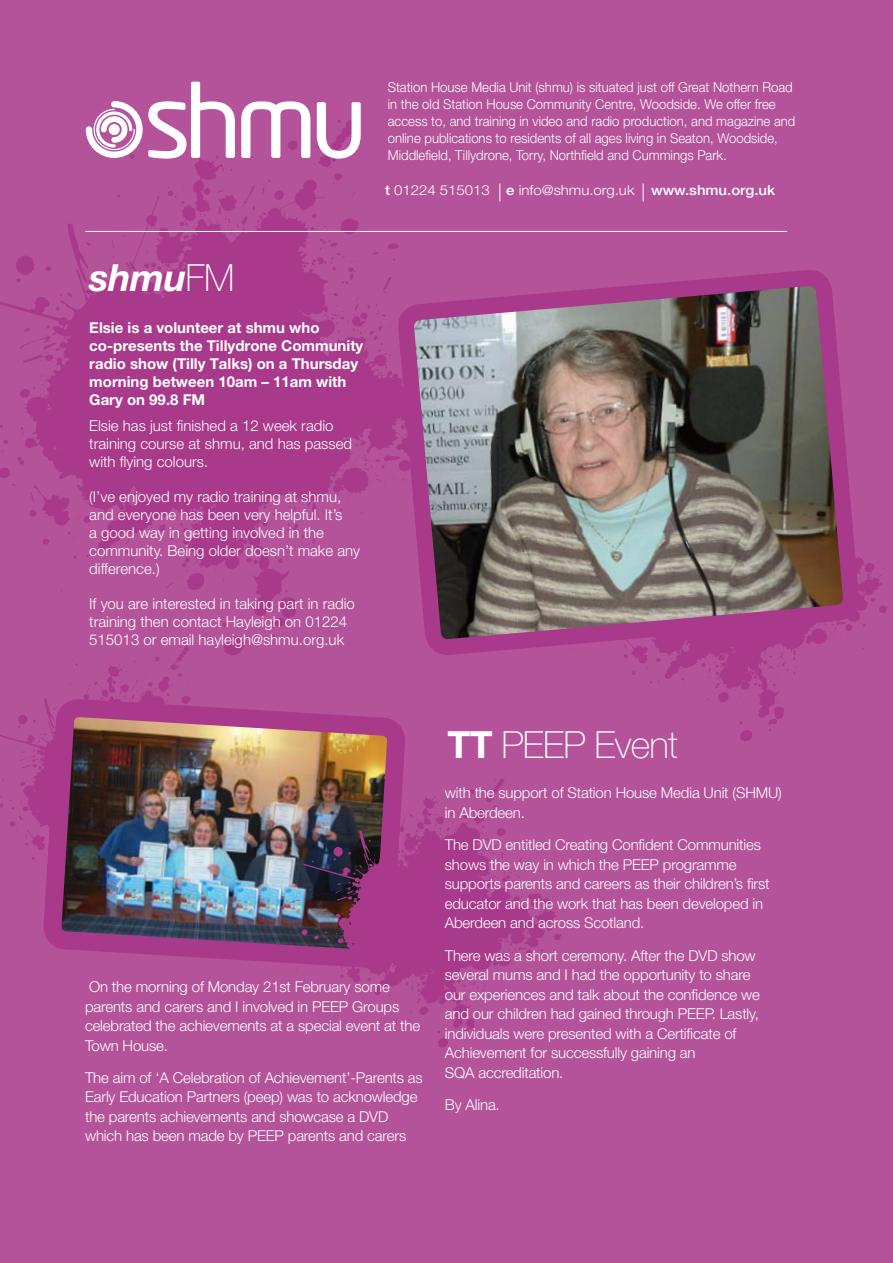
<style>
.page{position:relative;width:893px;height:1263px;background:#b45399}
.page>*{position:absolute;margin:0;border:0;box-sizing:border-box;transform-origin:0 0}
.t1{font:100 37.5px "Helvetica Neue LT Pro";letter-spacing:-.02em;color:#fff}
.t2{font:italic 700 37.5px "Helvetica Neue LT Pro";color:#fff}
.t3{font:300 15px/19.5px "Helvetica Neue LT Pro";letter-spacing:-.01em;color:#fff}
.t4{font:700 15px/18px "Helvetica Neue LT Pro";color:#fff}
.t5{font:300 13.8px "Helvetica Neue LT Pro";color:#fff;scale:1.08 1}
.t6{font:300 13.65px/17px "Helvetica Neue LT Pro";color:#fff;scale:.96 1}
.s1{font-weight:500}
.s2{font-weight:100;font-style:normal}
.s3{font-weight:700}
</style>
<div class="page">
<hr style="left:85px;top:231px;width:702px;height:1px;background:#fff">
<svg style="left:499px;top:183px;width:1px;height:18px"></svg>
<svg style="left:643px;top:183px;width:1px;height:18px"></svg>
<svg style="left:854px;top:546px;width:34px;height:103px"></svg>
<svg style="left:241px;top:101px;width:69px;height:52px"></svg>
<svg style="left:317px;top:102px;width:44px;height:51px"></svg>
<svg style="left:86px;top:82px;width:149px;height:71px"></svg>
<div style="left:109px;top:124px;width:11px;height:11px;background:#fff;border-radius:50%"></div>
<img style="left:415px;top:274px;width:439px;height:468px">
<svg style="left:0;top:715px;width:34px;height:145px"></svg>
<img style="left:34px;top:153px;width:381px;height:810px">
<svg style="left:290px;top:778px;width:272px;height:270px"></svg>
<p class="t6" style="left:388px;top:78px;width:426px">Station House Media Unit (shmu) is situated just off Great Nothern Road in the old Station House Community Centre, Woodside. We offer free access to, and training in video and radio production, and magazine and online publications to residents of all ages living in Seaton, Woodside, Middlefield, Tillydrone, Torry, Northfield and Cummings Park.</p>
<p class="t5" style="left:385px;top:182px;width:363px"><span class="s1">t</span> 01224 515013 <span class="s1">e</span> info@shmu.org.uk <span class="s1">www.shmu.org.uk</span></p>
<h1 class="t2" style="left:89px;top:255px;width:147px">shmu<span class="s2">FM</span></h1>
<p class="t4" style="left:89px;top:318px;width:276px">Elsie is a volunteer at shmu who co-presents the Tillydrone Community radio show (Tilly Talks) on a Thursday morning between 10am – 11am with<br>Gary on 99.8 FM</p>
<p class="t3" style="left:89px;top:416px;width:264px;line-height:18px">Elsie has just finished a 12 week radio training course at shmu, and has passed with flying colours.</p>
<p class="t3" style="left:89px;top:487px;width:272px;line-height:18px">(I’ve enjoyed my radio training at shmu, and everyone has been very helpful. It’s<br>a good way in getting involved in the community. Being older doesn’t make any difference.)</p>
<p class="t3" style="left:89px;top:594px;width:267px;line-height:18px">If you are interested in taking part in radio training then contact Hayleigh on 01224<br>515013 or email hayleigh@shmu.org.uk</p>
<h1 class="t1" style="left:448px;top:723px;width:232px"><span class="s3">TT</span> PEEP Event</h1>
<p class="t3" style="left:85px;top:977px;width:337px">On the morning of Monday 21st February some parents and carers and I involved in PEEP Groups celebrated the achievements at a special event at the Town House.</p>
<p class="t3" style="left:85px;top:1067px;width:339px">The aim of ‘A Celebration of Achievement’-Parents as Early Education Partners (peep) was to acknowledge the parents achievements and showcase a DVD which has been made by PEEP parents and carers</p>
<p class="t3" style="left:445px;top:783px;width:338px">with the support of Station House Media Unit (SHMU) in Aberdeen.</p>
<p class="t3" style="left:445px;top:835px;width:326px">The DVD entitled Creating Confident Communities shows the way in which the PEEP programme supports parents and careers as their children’s first educator and the work that has been developed in Aberdeen and across Scotland.</p>
<p class="t3" style="left:445px;top:945px;width:317px">There was a short ceremony. After the DVD show several mums and I had the opportunity to share our experiences and talk about the confidence we and our children had gained through PEEP. Lastly, individuals were presented with a Certificate of Achievement for successfully gaining an<br>SQA accreditation.</p>
<p class="t3" style="left:445px;top:1094px;width:56px">By Alina.</p>
</div>
